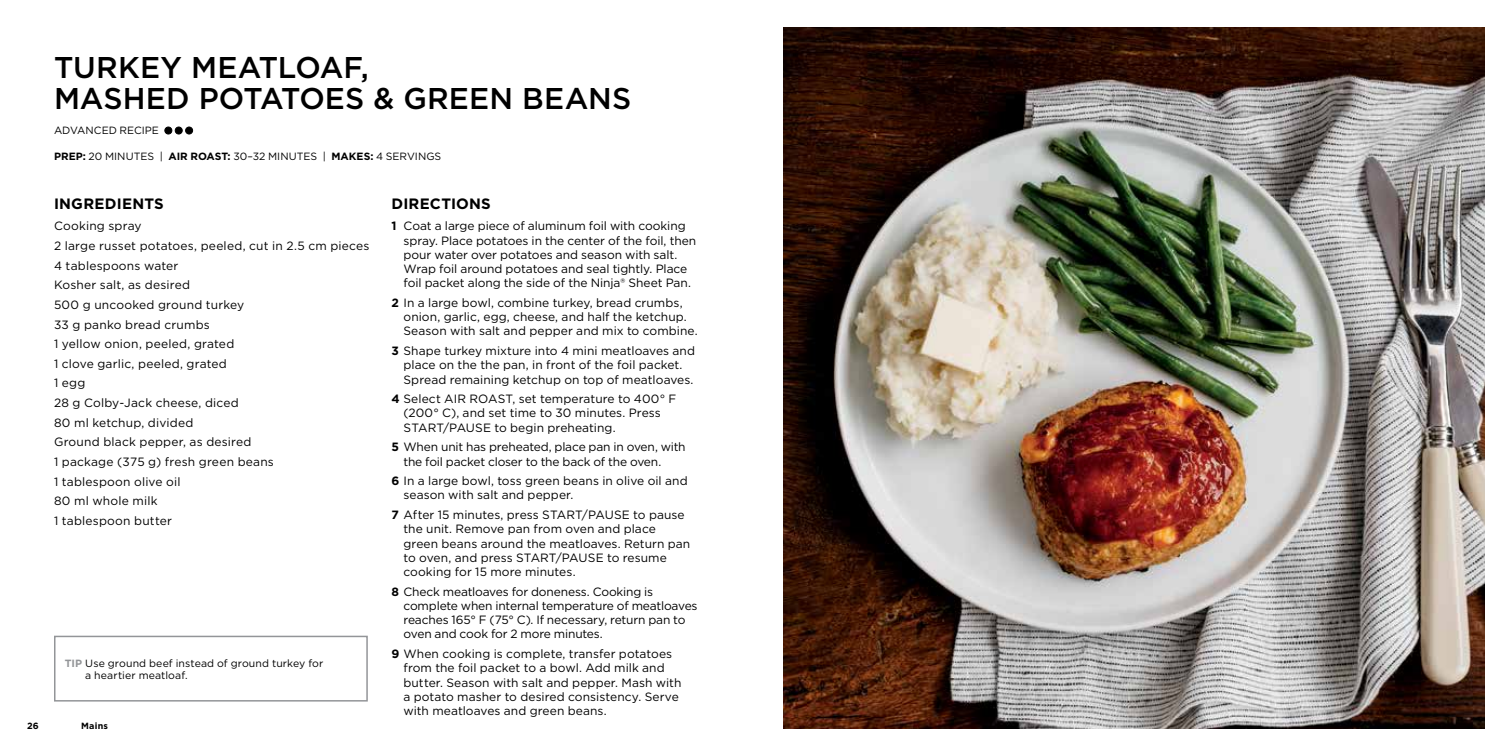
<style>
.page{position:relative;width:1512px;height:756px;background:#fff}
.page>*{position:absolute;margin:0;border:0;box-sizing:border-box;transform-origin:0 0}
.t1{font:500 30px/31.5px "Gotham";letter-spacing:.005em;color:#000}
.t2{font:700 15px "Gotham";letter-spacing:.015em;color:#000}
.t3{font:12px/14.2px "Gotham";letter-spacing:.005em;color:#000}
.t4{font:12px/14.2px "Gotham";letter-spacing:-.015em;color:#000}
.t5{font:10.5px/12px "Gotham";letter-spacing:.005em;color:#000}
.t6{font:700 9px "Gotham";letter-spacing:.03em;color:#000}
.s1{font-weight:700}
.s2{font-weight:700;color:#939598}
</style>
<div class="page">
<img style="left:783px;top:27px;width:702px;height:702px">
<div style="left:165px;top:127px;width:7px;height:7px;background:#000;border-radius:50%"></div>
<div style="left:164px;top:127px;width:8px;height:7px;border:1px solid #000;border-radius:50%"></div>
<div style="left:175px;top:127px;width:7px;height:7px;background:#000;border-radius:50%"></div>
<div style="left:175px;top:127px;width:8px;height:7px;border:1px solid #000;border-radius:50%"></div>
<div style="left:186px;top:127px;width:7px;height:7px;background:#000;border-radius:50%"></div>
<div style="left:185px;top:127px;width:8px;height:7px;border:1px solid #000;border-radius:50%"></div>
<div style="left:54px;top:636px;width:314px;height:66px;border:2px solid #939598"></div>
<p class="t6" style="left:27px;top:720px;width:13px">26</p>
<h1 class="t1" style="left:54px;top:51px;width:579px">TURKEY MEATLOAF,<br>MASHED POTATOES &amp; GREEN BEANS</h1>
<p class="t5" style="left:54px;top:124px;width:106px">ADVANCED RECIPE</p>
<p class="t5" style="left:54px;top:150px;width:389px"><span class="s1">PREP:</span> 20 MINUTES | <span class="s1">AIR ROAST:</span> 30–32 MINUTES | <span class="s1">MAKES:</span> 4 SERVINGS</p>
<p class="t2" style="left:392px;top:194px;width:101px">DIRECTIONS</p>
<p class="t3" style="left:404px;top:219px;width:294px;text-indent:-12px"><span class="s1">1</span> Coat a large piece of aluminum foil with cooking spray. Place potatoes in the center of the foil, then pour water over potatoes and season with salt.<br>Wrap foil around potatoes and seal tightly. Place foil packet along the side of the Ninja® Sheet Pan.</p>
<p class="t3" style="left:404px;top:295px;width:296px;text-indent:-12px"><span class="s1">2</span> In a large bowl, combine turkey, bread crumbs, onion, garlic, egg, cheese, and half the ketchup.<br>Season with salt and pepper and mix to combine.</p>
<p class="t3" style="left:404px;top:343px;width:293px;text-indent:-12px"><span class="s1">3</span> Shape turkey mixture into 4 mini meatloaves and place on the the pan, in front of the foil packet.<br>Spread remaining ketchup on top of meatloaves.</p>
<p class="t3" style="left:404px;top:392px;width:274px;text-indent:-12px"><span class="s1">4</span> Select AIR ROAST, set temperature to 400° F (200° C), and set time to 30 minutes. Press<br>START/PAUSE to begin preheating.</p>
<p class="t4" style="left:404px;top:440px;width:284px;text-indent:-12px"><span class="s1">5</span> When unit has preheated, place pan in oven, with the foil packet closer to the back of the oven.</p>
<p class="t3" style="left:404px;top:474px;width:286px;text-indent:-12px"><span class="s1">6</span> In a large bowl, toss green beans in olive oil and season with salt and pepper.</p>
<p class="t3" style="left:404px;top:507px;width:288px;text-indent:-12px"><span class="s1">7</span> After 15 minutes, press START/PAUSE to pause the unit. Remove pan from oven and place green beans around the meatloaves. Return pan to oven, and press START/PAUSE to resume cooking for 15 more minutes.</p>
<p class="t4" style="left:404px;top:584px;width:296px;text-indent:-12px"><span class="s1">8</span> Check meatloaves for doneness. Cooking is complete when internal temperature of meatloaves reaches 165° F (75° C). If necessary, return pan to oven and cook for 2 more minutes.</p>
<p class="t3" style="left:404px;top:646px;width:279px;text-indent:-12px"><span class="s1">9</span> When cooking is complete, transfer potatoes from the foil packet to a bowl. Add milk and butter. Season with salt and pepper. Mash with a potato masher to desired consistency. Serve with meatloaves and green beans.</p>
<p class="t2" style="left:54px;top:194px;width:111px">INGREDIENTS</p>
<p class="t3" style="left:54px;top:216px;width:317px;line-height:19.6px">Cooking spray<br>2 large russet potatoes, peeled, cut in 2.5 cm pieces<br>4 tablespoons water<br>Kosher salt, as desired<br>500 g uncooked ground turkey<br>33 g panko bread crumbs<br>1 yellow onion, peeled, grated<br>1 clove garlic, peeled, grated<br>1 egg<br>28 g Colby-Jack cheese, diced<br>80 ml ketchup, divided<br>Ground black pepper, as desired<br>1 package (375 g) fresh green beans<br>1 tablespoon olive oil<br>80 ml whole milk<br>1 tablespoon butter</p>
<p class="t5" style="left:85px;top:657px;width:240px;text-indent:-21px"><span class="s2">TIP</span> Use ground beef instead of ground turkey for a heartier meatloaf.</p>
<p class="t6" style="left:81px;top:720px;width:29px">Mains</p>
</div>
